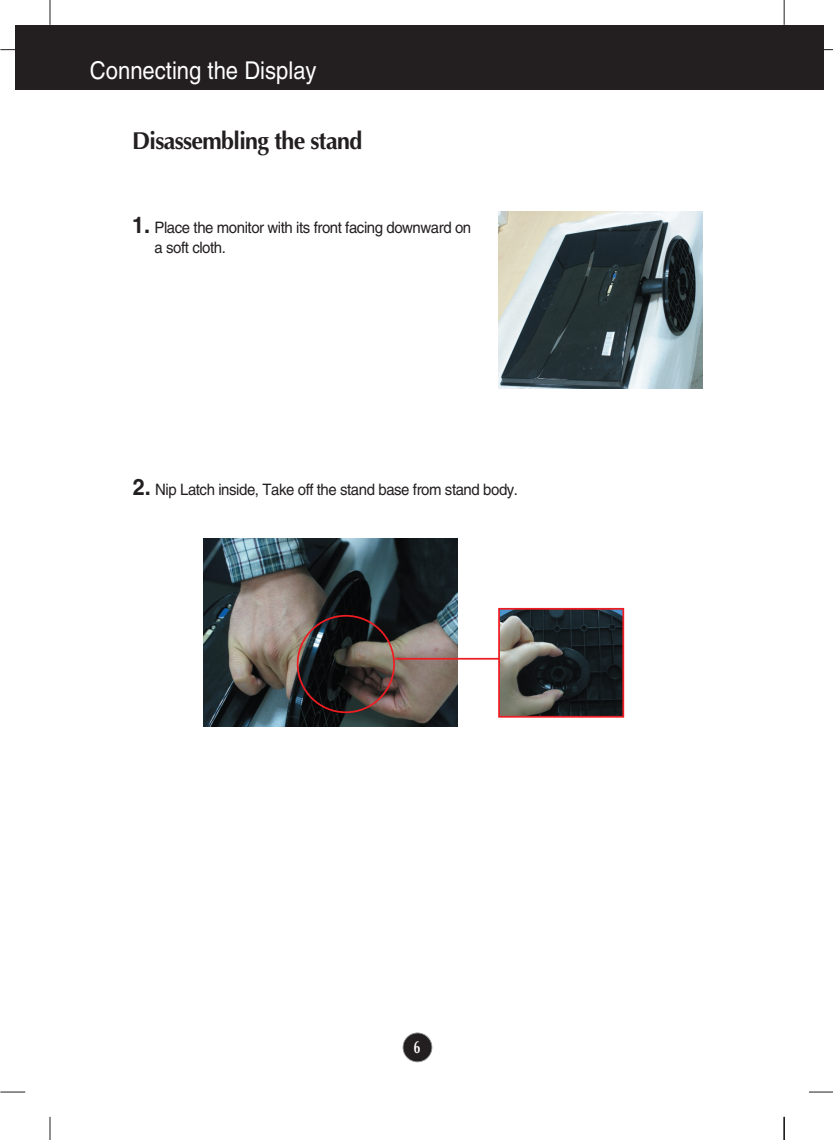
<style>
.page{position:relative;width:833px;height:1140px;background:#fff}
.page>*{position:absolute;margin:0;border:0;box-sizing:border-box;transform-origin:0 0}
.t1{font:700 24.5px "Optima";letter-spacing:-.03em;color:#231f20;scale:.95 1}
.t2{font:24.5px "Helvetica";color:#fff;scale:.9 1}
.t3{font:700 17.5px "Optima";color:#fff;scale:.7 1}
.t4{font:15.75px/19.2px "Helvetica";letter-spacing:-.03em;color:#231f20;scale:.95 1}
.s1{font-weight:700;font-size:22.75px}
</style>
<div class="page">
<div style="left:403px;top:1032px;width:29px;height:29px;background:#231f20;border-radius:50%"></div>
<div style="left:403px;top:1032px;width:29px;height:30px;border:2px solid #939598;border-radius:50%"></div>
<div style="left:15px;top:25px;width:809px;height:64px;background:#231f20"></div>
<svg style="left:0;top:1091px;width:25px;height:1px"></svg>
<svg style="left:0;top:49px;width:15px;height:1px"></svg>
<svg style="left:809px;top:1091px;width:24px;height:1px"></svg>
<svg style="left:50px;top:1116px;width:1px;height:23px"></svg>
<svg style="left:784px;top:1116px;width:1px;height:23px"></svg>
<svg style="left:784px;top:0;width:1px;height:25px"></svg>
<svg style="left:50px;top:0;width:1px;height:25px"></svg>
<img style="left:498px;top:211px;width:205px;height:177px">
<img style="left:204px;top:538px;width:254px;height:188px">
<img style="left:297px;top:615px;width:98px;height:98px">
<hr style="left:395px;top:657px;width:111px;height:2px;background:#ee1d23">
<img style="left:501px;top:611px;width:120px;height:103px">
<div style="left:498px;top:608px;width:126px;height:109px;border:2px solid #ee1d23"></div>
<h1 class="t2" style="left:90px;top:61px;width:253px">Connecting the Display</h1>
<h1 class="t1" style="left:132px;top:131px;width:244px">Disassembling the stand</h1>
<p class="t4" style="left:155px;top:219px;width:335px;text-indent:-22px"><span class="s1">1.</span> Place the monitor with its front facing downward on a soft cloth.</p>
<p class="t4" style="left:133px;top:481px;width:407px"><span class="s1">2.</span> Nip Latch inside, Take off the stand base from stand body.</p>
<p class="t3" style="left:414px;top:1039px;width:11px">6</p>
</div>
